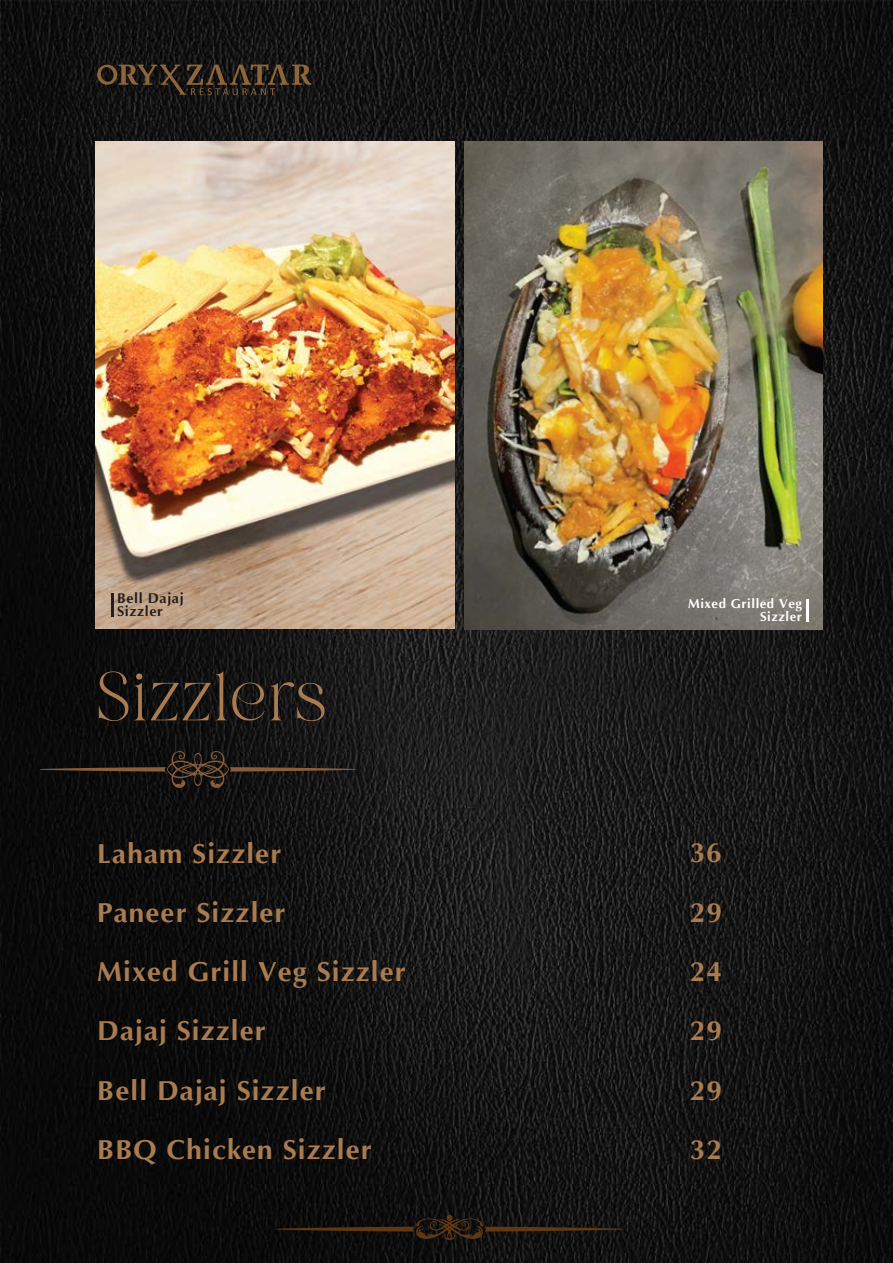
<style>
.page{position:relative;width:893px;height:1263px;background:#fff}
.page>*{position:absolute;margin:0;border:0;box-sizing:border-box;transform-origin:0 0}
.t1{font:69.9px "Careny";letter-spacing:.04em;color:#a97b50}
.t2{font:700 27.9px/59.2px "Optima";letter-spacing:.04em;color:#a97b50}
.t3{font:700 14.4px/13.4px "Optima";letter-spacing:.04em;color:#231f20}
.t4{font:700 13.2px/12.3px "Optima";letter-spacing:.04em;color:#fff;text-align:right}
</style>
<div class="page">
<img style="left:0;top:0;width:893px;height:1263px">
<svg style="left:38px;top:751px;width:320px;height:37px;background:#1e1915"></svg>
<svg style="left:274px;top:1215px;width:351px;height:25px;background:#1d1610"></svg>
<svg style="left:97px;top:65px;width:214px;height:30px;background:#342a1e"></svg>
<img style="left:465px;top:142px;width:358px;height:487px">
<img style="left:96px;top:141px;width:358px;height:487px">
<hr style="left:112px;top:593px;width:2px;height:24px;background:#231f20">
<hr style="left:806px;top:600px;width:2px;height:22px;background:#fff">
<p class="t3" style="left:117px;top:591px;width:68px">Bell Dajaj<br>Sizzler</p>
<p class="t4" style="left:688px;top:598px;width:115px">Mixed Grilled Veg<br>Sizzler</p>
<h1 class="t1" style="left:97px;top:662px;width:230px">Sizzlers</h1>
<p class="t2" style="left:97px;top:824px;width:310px">Laham Sizzler<br>Paneer Sizzler<br>Mixed Grill Veg Sizzler<br>Dajaj Sizzler<br>Bell Dajaj Sizzler<br>BBQ Chicken Sizzler</p>
<p class="t2" style="left:690px;top:824px;width:34px;text-align:justify">36<br>29<br>24<br>29<br>29<br>32</p>
</div>
